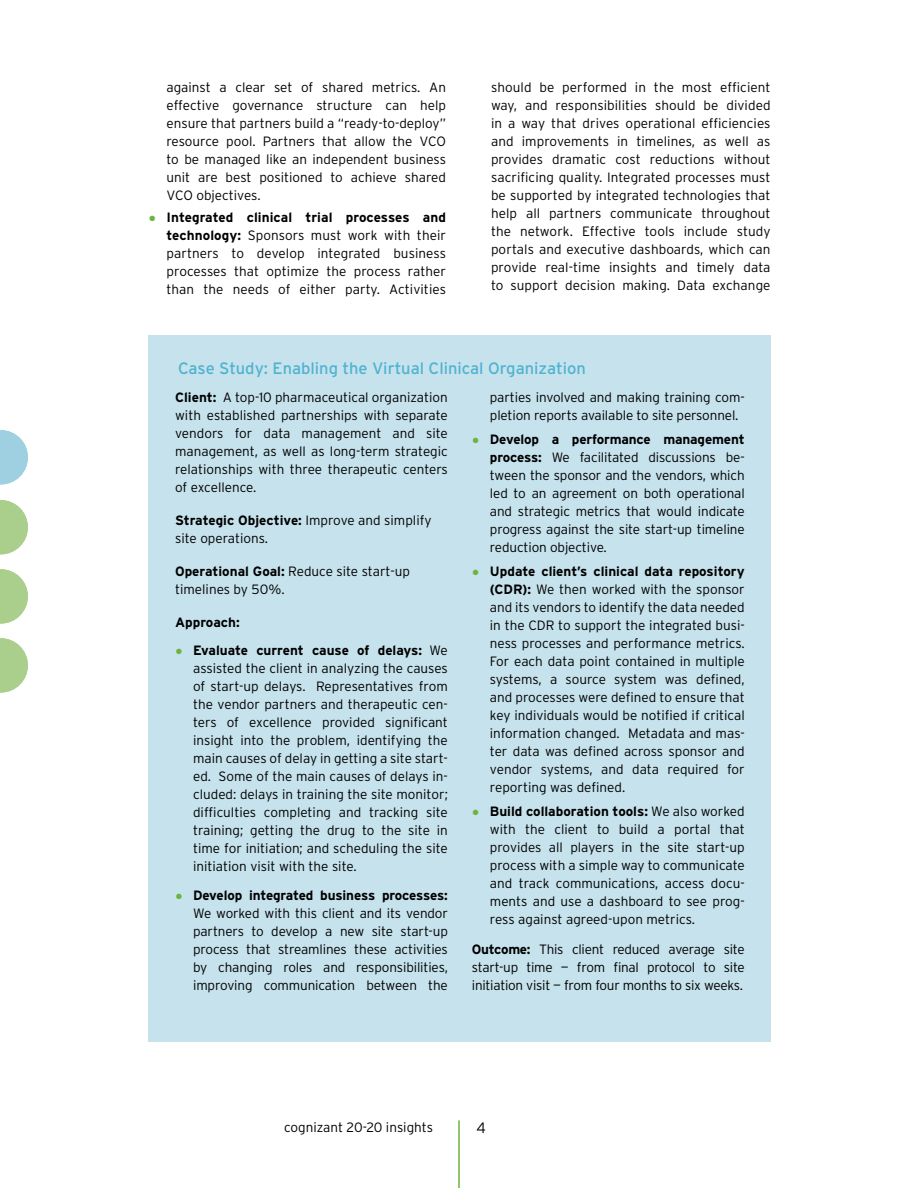
<style>
.page{position:relative;width:918px;height:1188px;background:#fff}
.page>*{position:absolute;margin:0;border:0;box-sizing:border-box;transform-origin:0 0}
.t1{font:16.5px "Interstate";color:#50b3cf}
.t2{font:300 15px "Interstate";color:#000}
.t3{font:300 13.5px/18px "Interstate";letter-spacing:-.005em;color:#000;text-align:justify}
.t4{font:700 13.5px "Interstate";color:#000}
.s1{font-weight:400;font-size:18px;color:#6db33f}
.s2{font-weight:700}
</style>
<div class="page">
<svg style="left:0;top:430px;width:28px;height:54px"></svg>
<svg style="left:0;top:500px;width:28px;height:54px"></svg>
<svg style="left:0;top:569px;width:28px;height:55px"></svg>
<svg style="left:0;top:638px;width:28px;height:55px"></svg>
<hr style="left:459px;top:1120px;width:1px;height:68px;background:#6db33f">
<div style="left:148px;top:335px;width:623px;height:706px;background:#c6e2ec"></div>
<p class="t3" style="left:166px;top:78px;width:281px">against a clear set of shared metrics. An effective governance structure can help ensure that partners build a “ready-to-deploy” resource pool. Partners that allow the VCO to be managed like an independent business unit are best positioned to achieve shared VCO objectives.</p>
<p class="t3" style="left:166px;top:208px;width:281px;text-indent:-18px"><span class="s1">•</span> <span class="s2">Integrated clinical trial processes and technology:</span> Sponsors must work with their partners to develop integrated business processes that optimize the process rather than the needs of either party. Activities</p>
<p class="t3" style="left:491px;top:78px;width:281px">should be performed in the most efficient way, and responsibilities should be divided in a way that drives operational efficiencies and improvements in timelines, as well as provides dramatic cost reductions without sacrificing quality. Integrated processes must be supported by integrated technologies that help all partners communicate throughout the network. Effective tools include study portals and executive dashboards, which can provide real-time insights and timely data to support decision making. Data exchange</p>
<p class="t1" style="left:178px;top:359px;width:409px">Case Study: Enabling the Virtual Clinical Organization</p>
<p class="t3" style="left:175px;top:388px;width:274px"><span class="s2">Client:</span> A top-10 pharmaceutical organization with established partnerships with separate vendors for data management and site management, as well as long-term strategic relationships with three therapeutic centers of excellence.</p>
<p class="t3" style="left:175px;top:511px;width:258px"><span class="s2">Strategic Objective:</span> Improve and simplify site operations.</p>
<p class="t3" style="left:175px;top:562px;width:236px"><span class="s2">Operational Goal:</span> Reduce site start-up timelines by 50%.</p>
<p class="t4" style="left:175px;top:614px;width:66px">Approach:</p>
<p class="t3" style="left:193px;top:641px;width:256px;text-indent:-18px"><span class="s1">•</span> <span class="s2">Evaluate current cause of delays:</span> We assisted the client in analyzing the causes of start-up delays. Representatives from the vendor partners and therapeutic cen&shy;ters of excellence provided significant insight into the problem, identifying the main causes of delay in getting a site start&shy;ed. Some of the main causes of delays in&shy;cluded: delays in training the site monitor; difficulties completing and tracking site training; getting the drug to the site in time for initiation; and scheduling the site initiation visit with the site.</p>
<p class="t3" style="left:193px;top:886px;width:256px;text-indent:-18px"><span class="s1">•</span> <span class="s2">Develop integrated business processes:<br></span>We worked with this client and its vendor partners to develop a new site start-up process that streamlines these activities by changing roles and responsibilities, improving communication between the</p>
<p class="t3" style="left:490px;top:388px;width:256px">parties involved and making training com&shy;pletion reports available to site personnel.</p>
<p class="t3" style="left:490px;top:430px;width:256px;text-indent:-18px"><span class="s1">•</span> <span class="s2">Develop a performance management process:</span> We facilitated discussions be&shy;tween the sponsor and the vendors, which led to an agreement on both operational and strategic metrics that would indicate progress against the site start-up timeline reduction objective.</p>
<p class="t3" style="left:490px;top:562px;width:256px;text-indent:-18px"><span class="s1">•</span> <span class="s2">Update client’s clinical data repository (CDR):</span> We then worked with the sponsor and its vendors to identify the data needed in the CDR to support the integrated busi&shy;ness processes and performance metrics.<br>For each data point contained in multiple systems, a source system was defined, and processes were defined to ensure that key individuals would be notified if critical information changed. Metadata and mas&shy;ter data was defined across sponsor and vendor systems, and data required for reporting was defined.</p>
<p class="t3" style="left:490px;top:802px;width:256px;text-indent:-18px"><span class="s1">•</span> <span class="s2">Build collaboration tools:</span> We also worked with the client to build a portal that provides all players in the site start-up process with a simple way to communicate and track communications, access docu&shy;ments and use a dashboard to see prog&shy;ress against agreed-upon metrics.</p>
<p class="t3" style="left:472px;top:940px;width:274px"><span class="s2">Outcome:</span> This client reduced average site start-up time — from final protocol to site initiation visit — from four months to six weeks.</p>
<p class="t3" style="left:284px;top:1118px;width:151px">cognizant 20-20 insights</p>
<p class="t2" style="left:477px;top:1119px;width:11px">4</p>
</div>
